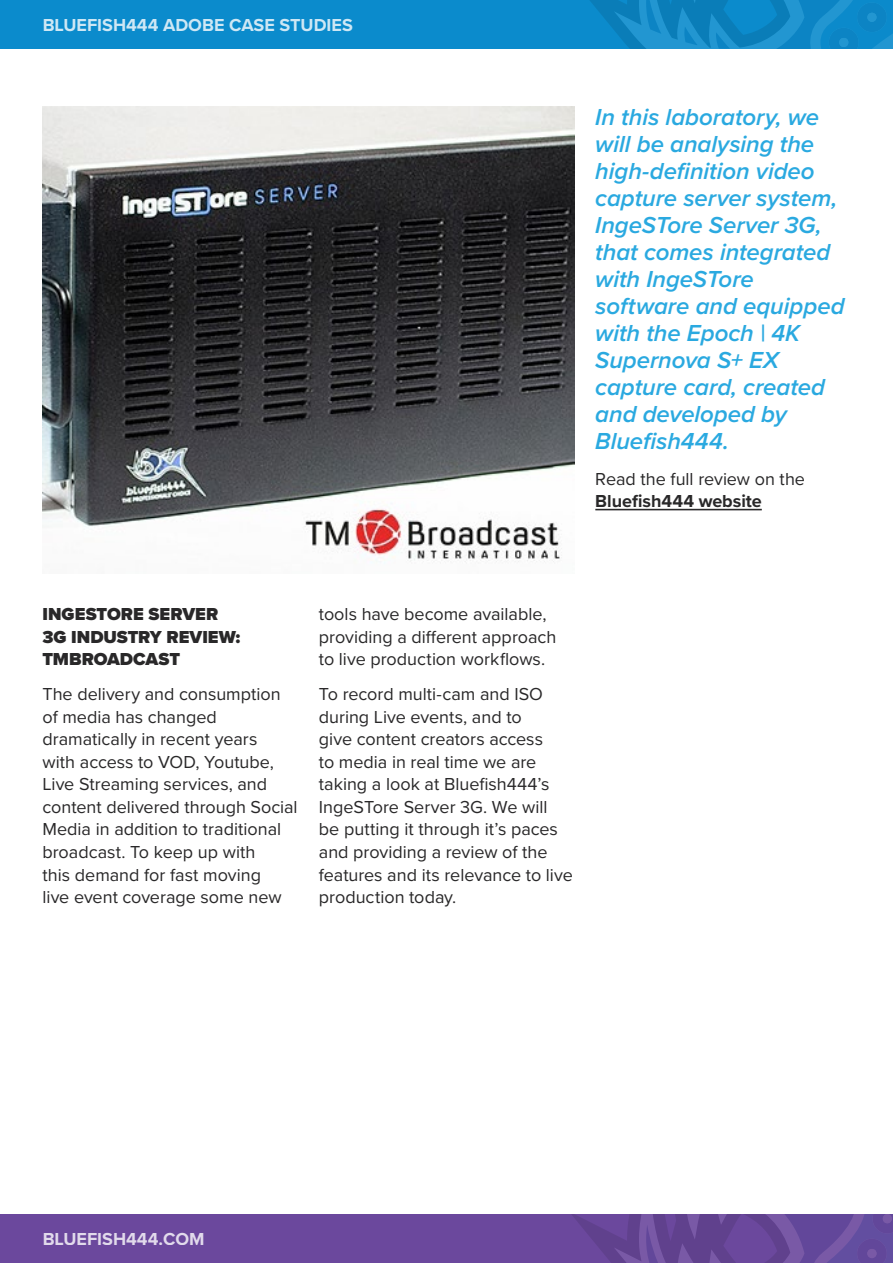
<style>
.page{position:relative;width:893px;height:1263px;background:#fff}
.page>*{position:absolute;margin:0;border:0;box-sizing:border-box;transform-origin:0 0}
.t1{font:italic 600 24px/27px "Proxima Nova";letter-spacing:-.005em;color:#2aa9e0}
.t2{font:18px/22.5px "Proxima Nova";color:#292829}
.t3{font:900 18px/22.5px "Proxima Nova";color:#292829}
.t4{font:700 18px "Proxima Nova";color:#fff}
.t5{font:700 18px "Proxima Nova";color:#292829}
</style>
<div class="page">
<div style="left:0;top:1215px;width:893px;height:48px;background:#6b489d"></div>
<svg style="left:572px;top:1215px;width:320px;height:48px"></svg>
<div style="left:0;top:0;width:893px;height:48px;background:#0b8bcc"></div>
<svg style="left:590px;top:0;width:303px;height:48px"></svg>
<img style="left:43px;top:106px;width:531px;height:458px">
<hr style="left:595px;top:509px;width:167px;height:1px;background:#292829">
<p class="t4" style="left:43px;top:12px;width:312px">BLUEFISH444 ADOBE CASE STUDIES</p>
<p class="t1" style="left:595px;top:104px;width:251px">In this laboratory, we will be analysing the high-definition video capture server system,<br>IngeSTore Server 3G, that comes integrated with IngeSTore software and equipped with the Epoch | 4K<br>Supernova S+ EX capture card, created and developed by<br>Bluefish444.</p>
<p class="t2" style="left:595px;top:466px;width:211px">Read the full review on the</p>
<p class="t5" style="left:595px;top:488px;width:168px">Bluefish444 website</p>
<p class="t3" style="left:43px;top:603px;width:199px">INGESTORE SERVER<br>3G INDUSTRY REVIEW:<br>TMBROADCAST</p>
<p class="t2" style="left:43px;top:682px;width:257px">The delivery and consumption of media has changed dramatically in recent years<br>with access to VOD, Youtube,<br>Live Streaming services, and content delivered through Social<br>Media in addition to traditional broadcast. To keep up with<br>this demand for fast moving<br>live event coverage some new</p>
<p class="t2" style="left:319px;top:602px;width:239px">tools have become available, providing a different approach to live production workflows.</p>
<p class="t2" style="left:319px;top:682px;width:255px">To record multi-cam and ISO during Live events, and to<br>give content creators access<br>to media in real time we are taking a look at Bluefish444’s<br>IngeSTore Server 3G. We will<br>be putting it through it’s paces and providing a review of the features and its relevance to live production today.</p>
<p class="t4" style="left:43px;top:1225px;width:164px">BLUEFISH444.COM</p>
</div>
